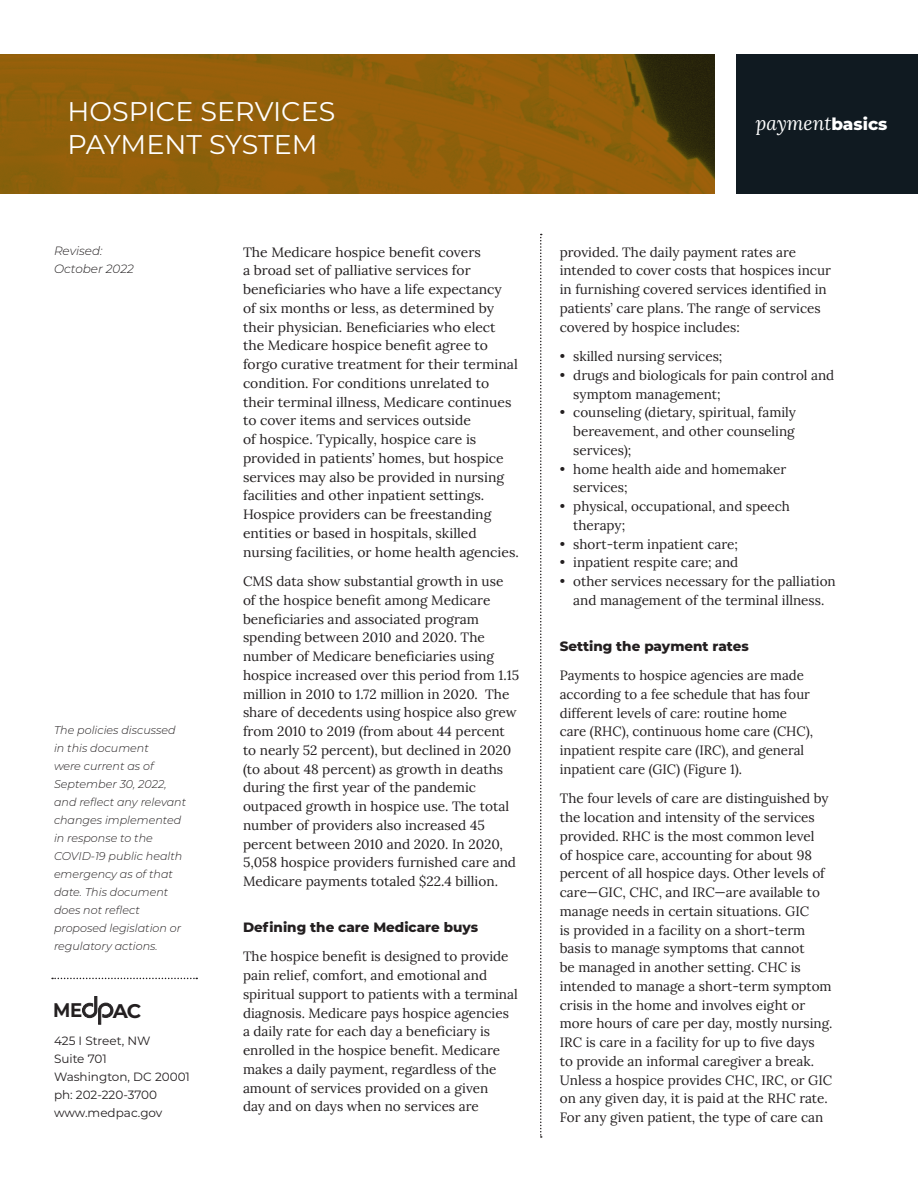
<style>
.page{position:relative;width:918px;height:1188px;background:#fff}
.page>*{position:absolute;margin:0;border:0;box-sizing:border-box;transform-origin:0 0}
.t1{font:27px/33px "Montserrat";color:#fff}
.t2{font:700 19.8px "Montserrat";color:#231f20}
.t3{font:700 19.65px "Montserrat";color:#231f20;scale:.92 1}
.t4{font:italic 19.5px "Lora";color:#fff}
.t5{font:13.5px/18.8px "Lora";color:#231f20}
.t6{font:800 13.5px "Montserrat";color:#231f20}
.t7{font:12px/18px "Montserrat";color:#231f20}
.t8{font:italic 300 12px "Montserrat";color:#201d1e}
.t9{font:italic 300 12px "Montserrat";color:#231f20}
.t10{font:italic 300 11.25px/18px "Montserrat";color:#231f20}
.t11{font:italic 4.95px "Lora";color:#231f20}
.s1{color:#201d1e}
.s2{font-family:"Montserrat";font-weight:800;font-style:normal;font-size:16.8px}
</style>
<div class="page">
<img style="left:0;top:54px;width:715px;height:140px">
<svg style="left:540px;top:234px;width:2px;height:904px"></svg>
<svg style="left:52px;top:978px;width:145px;height:1px"></svg>
<div style="left:736px;top:54px;width:182px;height:140px;background:#101a21"></div>
<svg style="left:82px;top:996px;width:32px;height:29px"></svg>
<h1 class="t1" style="left:68px;top:94px;width:269px">HOSPICE SERVICES<br>PAYMENT SYSTEM</h1>
<p class="t9" style="left:54px;top:242px;width:50px">Revised:</p>
<p class="t8" style="left:54px;top:260px;width:81px">October 2022</p>
<p class="t10" style="left:54px;top:721px;width:134px">The policies discussed in this document<br>were current as of<br><span class="s1">September</span> 30, 2022, and reflect any relevant changes implemented in response to the<br>COVID-19 public health emergency as of that date. This document does not reflect proposed legislation or regulatory actions.</p>
<h3 class="t3" style="left:53px;top:996px;width:33px">ME</h3>
<h2 class="t2" style="left:113px;top:996px;width:30px">AC</h2>
<p class="t7" style="left:54px;top:1031px;width:137px">425 I Street, NW<br>Suite 701<br>Washington, DC 20001 ph: 202-220-3700 www.medpac.gov</p>
<h3 class="t3" style="left:53px;top:1046px;width:33px">ME</h3>
<p class="t11" style="left:51px;top:1077px;width:94px">Medicare Payment Advisory Commission</p>
<p class="t5" style="left:243px;top:242px;width:277px">The Medicare hospice benefit covers<br>a broad set of palliative services for beneficiaries who have a life expectancy<br>of six months or less, as determined by their physician. Beneficiaries who elect the Medicare hospice benefit agree to forgo curative treatment for their terminal condition. For conditions unrelated to their terminal illness, Medicare continues to cover items and services outside<br>of hospice. Typically, hospice care is provided in patients’ homes, but hospice services may also be provided in nursing facilities and other inpatient settings.<br>Hospice providers can be freestanding entities or based in hospitals, skilled nursing facilities, or home health agencies.</p>
<p class="t5" style="left:243px;top:571px;width:278px">CMS data show substantial growth in use of the hospice benefit among Medicare beneficiaries and associated program spending between 2010 and 2020. The number of Medicare beneficiaries using hospice increased over this period from 1.15 million in 2010 to 1.72 million in 2020. The share of decedents using hospice also grew from 2010 to 2019 (from about 44 percent to nearly 52 percent), but declined in 2020 (to about 48 percent) as growth in deaths during the first year of the pandemic outpaced growth in hospice use. The total number of providers also increased 45 percent between 2010 and 2020. In 2020, 5,058 hospice providers furnished care and Medicare payments totaled $22.4 billion.</p>
<p class="t6" style="left:243px;top:917px;width:237px">Defining the care Medicare buys</p>
<p class="t5" style="left:243px;top:946px;width:276px">The hospice benefit is designed to provide pain relief, comfort, and emotional and spiritual support to patients with a terminal diagnosis. Medicare pays hospice agencies a daily rate for each day a beneficiary is enrolled in the hospice benefit. Medicare makes a daily payment, regardless of the amount of services provided on a given<br>day and on days when no services are</p>
<h3 class="t4" style="left:756px;top:109px;width:133px">payment<span class="s2">basics</span></h3>
<p class="t5" style="left:560px;top:242px;width:273px">provided. The daily payment rates are intended to cover costs that hospices incur in furnishing covered services identified in patients’ care plans. The range of services covered by hospice includes:</p>
<p class="t5" style="left:560px;top:346px;width:164px">• skilled nursing services;</p>
<p class="t5" style="left:573px;top:365px;width:263px;text-indent:-14px">• drugs and biologicals for pain control and symptom management;</p>
<p class="t5" style="left:573px;top:402px;width:224px;text-align:justify;text-indent:-14px">• counseling (dietary, spiritual, family bereavement, and other counseling services);</p>
<p class="t5" style="left:573px;top:459px;width:215px;text-indent:-14px">• home health aide and homemaker services;</p>
<p class="t5" style="left:573px;top:496px;width:218px;text-indent:-14px">• physical, occupational, and speech therapy;</p>
<p class="t5" style="left:560px;top:534px;width:180px">• short-term inpatient care;</p>
<p class="t5" style="left:560px;top:552px;width:180px">• inpatient respite care; and</p>
<p class="t5" style="left:560px;top:571px;width:277px;text-align:center">• other services necessary for the palliation and management of the terminal illness.</p>
<p class="t6" style="left:560px;top:636px;width:191px">Setting the payment rates</p>
<p class="t5" style="left:560px;top:665px;width:255px">Payments to hospice agencies are made according to a fee schedule that has four different levels of care: routine home care (RHC), continuous home care (CHC), inpatient respite care (IRC), and general inpatient care (GIC) (Figure 1).</p>
<p class="t5" style="left:560px;top:788px;width:274px">The four levels of care are distinguished by the location and intensity of the services provided. RHC is the most common level<br>of hospice care, accounting for about 98 percent of all hospice days. Other levels of care—GIC, CHC, and IRC—are available to manage needs in certain situations. GIC<br>is provided in a facility on a short-term basis to manage symptoms that cannot<br>be managed in another setting. CHC is intended to manage a short-term symptom crisis in the home and involves eight or more hours of care per day, mostly nursing.<br>IRC is care in a facility for up to five days<br>to provide an informal caregiver a break.<br>Unless a hospice provides CHC, IRC, or GIC on any given day, it is paid at the RHC rate.<br>For any given patient, the type of care can</p>
</div>
